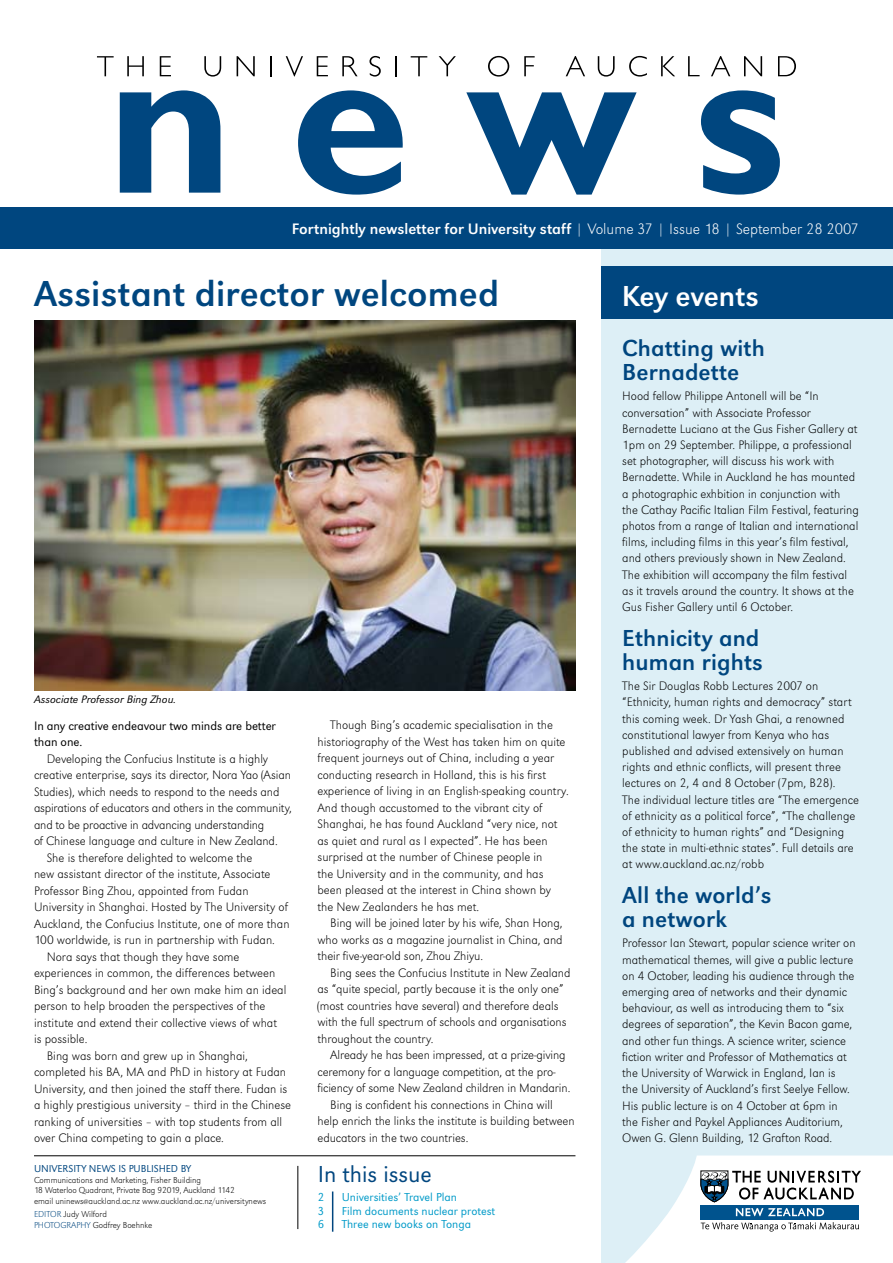
<style>
.page{position:relative;width:893px;height:1263px;background:#fff}
.page>*{position:absolute;margin:0;border:0;box-sizing:border-box;transform-origin:0 0}
.t1{font:37.5px "Grot Macron Reg";letter-spacing:.005em;color:#00467f}
.t2{font:30px "Grot Macron Reg";letter-spacing:-.01em;color:#fff}
.t3{font:24px/24px "Grot Macron Reg";letter-spacing:.005em;color:#00467f}
.t4{font:300 24px "Grot Macron";color:#00467f}
.t5{font:15.75px "Grot Macron Reg";color:#fff}
.t6{font:12.75px/16.2px "Grot Macron Extra Lt";letter-spacing:-.005em;color:#000}
.t7{font:300 12.75px/16.5px "Grot Macron";letter-spacing:-.005em;color:#000}
.t8{font:300 12px "Grot Macron";color:#009ac8}
.t9{font:11.25px "Grot Macron Light Ita";letter-spacing:.005em;color:#000}
.t10{font:300 10.5px "Grot Macron";letter-spacing:-.005em;color:#00467f}
.t11{font:9px/10.5px "Grot Macron Extra Lt";letter-spacing:-.005em;color:#000}
.s1{font-family:"Grot Macron Extra Lt"}
.s2{font-size:7.5px}
.s3{color:#00467f}
</style>
<div class="page">
<img style="left:34px;top:320px;width:541px;height:371px">
<div style="left:601px;top:249px;width:292px;height:1014px;background:#ddeff6"></div>
<div style="left:601px;top:266px;width:292px;height:53px;background:#00467f"></div>
<hr style="left:34px;top:1155px;width:541px;height:1px;background:#000">
<hr style="left:332px;top:1191px;width:1px;height:41px;background:#00467f">
<hr style="left:298px;top:1166px;width:1px;height:63px;background:#000">
<svg style="left:701px;top:1171px;width:160px;height:31px"></svg>
<div style="left:701px;top:1205px;width:158px;height:14px;background:#00538e"></div>
<svg style="left:701px;top:1222px;width:158px;height:9px"></svg>
<svg style="left:736px;top:1208px;width:88px;height:8px"></svg>
<svg style="left:120px;top:90px;width:100px;height:103px"></svg>
<svg style="left:298px;top:90px;width:105px;height:105px"></svg>
<svg style="left:466px;top:92px;width:171px;height:103px"></svg>
<svg style="left:701px;top:90px;width:79px;height:105px"></svg>
<svg style="left:97px;top:56px;width:17px;height:20px"></svg>
<svg style="left:127px;top:56px;width:17px;height:20px"></svg>
<svg style="left:160px;top:56px;width:11px;height:20px"></svg>
<svg style="left:204px;top:56px;width:17px;height:21px"></svg>
<svg style="left:237px;top:56px;width:18px;height:20px"></svg>
<svg style="left:271px;top:56px;width:1px;height:20px"></svg>
<svg style="left:286px;top:56px;width:17px;height:21px"></svg>
<svg style="left:317px;top:56px;width:11px;height:20px"></svg>
<svg style="left:342px;top:56px;width:16px;height:20px"></svg>
<svg style="left:369px;top:56px;width:12px;height:21px"></svg>
<hr style="left:395px;top:56px;width:2px;height:20px;background:#000">
<svg style="left:411px;top:56px;width:16px;height:20px"></svg>
<svg style="left:439px;top:56px;width:17px;height:20px"></svg>
<svg style="left:488px;top:56px;width:21px;height:21px"></svg>
<svg style="left:524px;top:56px;width:11px;height:20px"></svg>
<svg style="left:566px;top:56px;width:19px;height:20px"></svg>
<svg style="left:598px;top:56px;width:17px;height:21px"></svg>
<svg style="left:629px;top:56px;width:18px;height:21px"></svg>
<svg style="left:661px;top:56px;width:14px;height:20px"></svg>
<svg style="left:688px;top:56px;width:12px;height:20px"></svg>
<svg style="left:711px;top:56px;width:19px;height:20px"></svg>
<svg style="left:744px;top:56px;width:18px;height:20px"></svg>
<svg style="left:778px;top:56px;width:18px;height:20px"></svg>
<div style="left:0;top:208px;width:893px;height:41px;background:#00467f"></div>
<p class="t5" style="left:292px;top:219px;width:569px">Fortnightly newsletter for University staff <span class="s1">| Volume 37 | I ssue 18 | September 28 2007</span></p>
<h1 class="t1" style="left:34px;top:271px;width:467px">Assistant director welcomed</h1>
<p class="t9" style="left:34px;top:693px;width:144px">Associate Professor Bing Zhou.</p>
<p class="t7" style="left:34px;top:717px;width:244px">In any creative endeavour two minds are better than one.</p>
<p class="t6" style="left:47px;top:750px;width:223px">Developing the Confucius I nstitute is a highly</p>
<p class="t6" style="left:34px;top:767px;width:259px">creative enterprise, says its director, Nora Yao (Asian</p>
<p class="t6" style="left:34px;top:783px;width:247px">Studies), which needs to respond to the needs and</p>
<p class="t6" style="left:34px;top:800px;width:259px">aspirations of educators and others in the community,</p>
<p class="t6" style="left:34px;top:816px;width:232px">and to be proactive in advancing understanding</p>
<p class="t6" style="left:34px;top:833px;width:245px">of Chinese language and culture in New Zealand.</p>
<p class="t6" style="left:47px;top:849px;width:207px">She is therefore delighted to welcome the</p>
<p class="t6" style="left:34px;top:866px;width:238px">new assistant director of the institute, Associate</p>
<p class="t6" style="left:34px;top:882px;width:216px">Professor Bing Zhou, appointed from Fudan</p>
<p class="t6" style="left:34px;top:899px;width:256px">University in Shanghai. H osted by The University of</p>
<p class="t6" style="left:34px;top:915px;width:257px">Auckland, the Confucius I nstitute, one of more than</p>
<p class="t6" style="left:34px;top:932px;width:242px">100 worldwide, is run in partnership with Fudan.</p>
<p class="t6" style="left:47px;top:948px;width:194px">Nora says that though they have some</p>
<p class="t6" style="left:34px;top:965px;width:243px">experiences in common, the differences between</p>
<p class="t6" style="left:34px;top:981px;width:254px">Bing’s background and her own make him an ideal</p>
<p class="t6" style="left:34px;top:998px;width:233px">person to help broaden the perspectives of the</p>
<p class="t6" style="left:34px;top:1014px;width:245px">institute and extend their collective views of what</p>
<p class="t6" style="left:34px;top:1031px;width:55px">is possible.</p>
<p class="t6" style="left:47px;top:1047px;width:203px">Bing was born and grew up in Shanghai,</p>
<p class="t6" style="left:34px;top:1064px;width:254px">completed his BA, MA and PhD in history at Fudan</p>
<p class="t6" style="left:34px;top:1080px;width:255px">University, and then joined the staff there. Fudan is</p>
<p class="t6" style="left:34px;top:1097px;width:259px">a highly prestigious university – third in the Chinese</p>
<p class="t6" style="left:34px;top:1113px;width:250px">ranking of universities – with top students from all</p>
<p class="t6" style="left:34px;top:1130px;width:191px">over China competing to gain a place.</p>
<p class="t10" style="left:34px;top:1163px;width:159px">University news is pu blished by</p>
<p class="t11" style="left:34px;top:1175px;width:234px">Communications and Marketing, Fisher Building<br>18 Waterloo Quadrant, Private Bag 92019, Auckland 1142<br>email uninews<span class="s2">@</span>auckland.ac.nz www.auckland.ac.nz/universitynews</p>
<p class="t11" style="left:34px;top:1209px;width:120px"><span class="s3">Editor</span> Judy Wilford<br><span class="s3">Photography</span> Godfrey Boehnke</p>
<p class="t6" style="left:317px;top:717px;width:253px;text-indent:13px">Though Bing’s academic specialisation in the historiography of the West has taken him on quite frequent journeys out of China, including a year conducting research in Holland, this is his first experience of living in an English-speaking country.<br>And though accustomed to the vibrant city of Shanghai, he has found Auckland “very nice, not as quiet and rural as I expected”. H e has been surprised at the number of Chinese people in<br>the University and in the community, and has been pleased at the interest in China shown by the New Zealanders he has met.</p>
<p class="t6" style="left:317px;top:915px;width:247px;text-align:justify;text-indent:13px">Bing will be joined later by his wife, Shan Hong, who works as a magazine journalist in China, and their five-year-old son, Zhou Zhiyu.</p>
<p class="t6" style="left:317px;top:965px;width:255px;text-indent:13px">Bing sees the Confucius I nstitute in New Zealand as “quite special, partly because it is the only one” (most countries have several) and therefore deals with the full spectrum of schools and organisations throughout the country.</p>
<p class="t6" style="left:330px;top:1047px;width:237px">Already he has been impressed, at a prize-giving</p>
<p class="t6" style="left:317px;top:1064px;width:240px">ceremony for a language competition, at the pro-</p>
<p class="t6" style="left:317px;top:1080px;width:254px">ficiency of some New Zealand children in Mandarin.</p>
<p class="t6" style="left:330px;top:1097px;width:224px">Bing is confident his connections in China will</p>
<p class="t6" style="left:317px;top:1113px;width:259px">help enrich the links the institute is building between</p>
<p class="t6" style="left:317px;top:1130px;width:152px">educators in the two countries.</p>
<h3 class="t4" style="left:318px;top:1160px;width:116px">In this issue</h3>
<p class="t8" style="left:318px;top:1190px;width:8px">2</p>
<p class="t8" style="left:342px;top:1190px;width:117px">Universities’ Travel Plan</p>
<p class="t8" style="left:318px;top:1204px;width:8px">3</p>
<p class="t8" style="left:342px;top:1204px;width:155px">Film documents nuclear protest</p>
<p class="t8" style="left:318px;top:1217px;width:8px">6</p>
<p class="t8" style="left:342px;top:1217px;width:131px">Three new books on Tonga</p>
<h2 class="t2" style="left:622px;top:278px;width:138px">Key events</h2>
<h3 class="t3" style="left:622px;top:336px;width:144px">Chatting with<br>Bernadette</h3>
<p class="t6" style="left:622px;top:388px;width:238px">Hood fellow Philippe Antonell will be “I n conversation” with Associate Professor Bernadette Luciano at the Gus Fisher Gallery at 1pm on 29 September. Philippe, a professional set photographer, will discuss his work with Bernadette. While in Auckland he has mounted a photographic exhbition in conjunction with the Cathay Pacific Italian Film Festival, featuring photos from a range of Italian and international films, including films in this year’s film festival, and others previously shown in New Zealand.<br>The exhibition will accompany the film festival as it travels around the country. It shows at the Gus Fisher Gallery until 6 October.</p>
<h3 class="t3" style="left:622px;top:626px;width:142px">Ethnicity and human rights</h3>
<p class="t6" style="left:622px;top:678px;width:238px">The Sir Douglas Robb Lectures 2007 on “Ethnicity, human rights and democracy” start this coming week. Dr Yash Ghai, a renowned constitutional lawyer from Kenya who has published and advised extensively on human rights and ethnic conflicts, will present three lectures on 2, 4 and 8 October (7pm, B28).<br>The individual lecture titles are “The emergence of ethnicity as a political force”, “The challenge of ethnicity to human rights” and “Designing the state in multi-ethnic states”. Full details are at www.auckland.ac.nz/robb</p>
<h3 class="t3" style="left:622px;top:883px;width:151px">All the world’s a network</h3>
<p class="t6" style="left:622px;top:935px;width:235px">Professor I an Stewart, popular science writer on mathematical themes, will give a public lecture on 4 October, leading his audience through the emerging area of networks and their dynamic behaviour, as well as introducing them to “six degrees of separation”, the Kevin Bacon game, and other fun things. A science writer, science fiction writer and Professor of Mathematics at the University of Warwick in England, I an is<br>the University of Auckland’s first Seelye Fellow.<br>H is public lecture is on 4 October at 6pm in the Fisher and Paykel Appliances Auditorium, Owen G. Glenn Building, 12 Grafton Road.</p>
</div>
